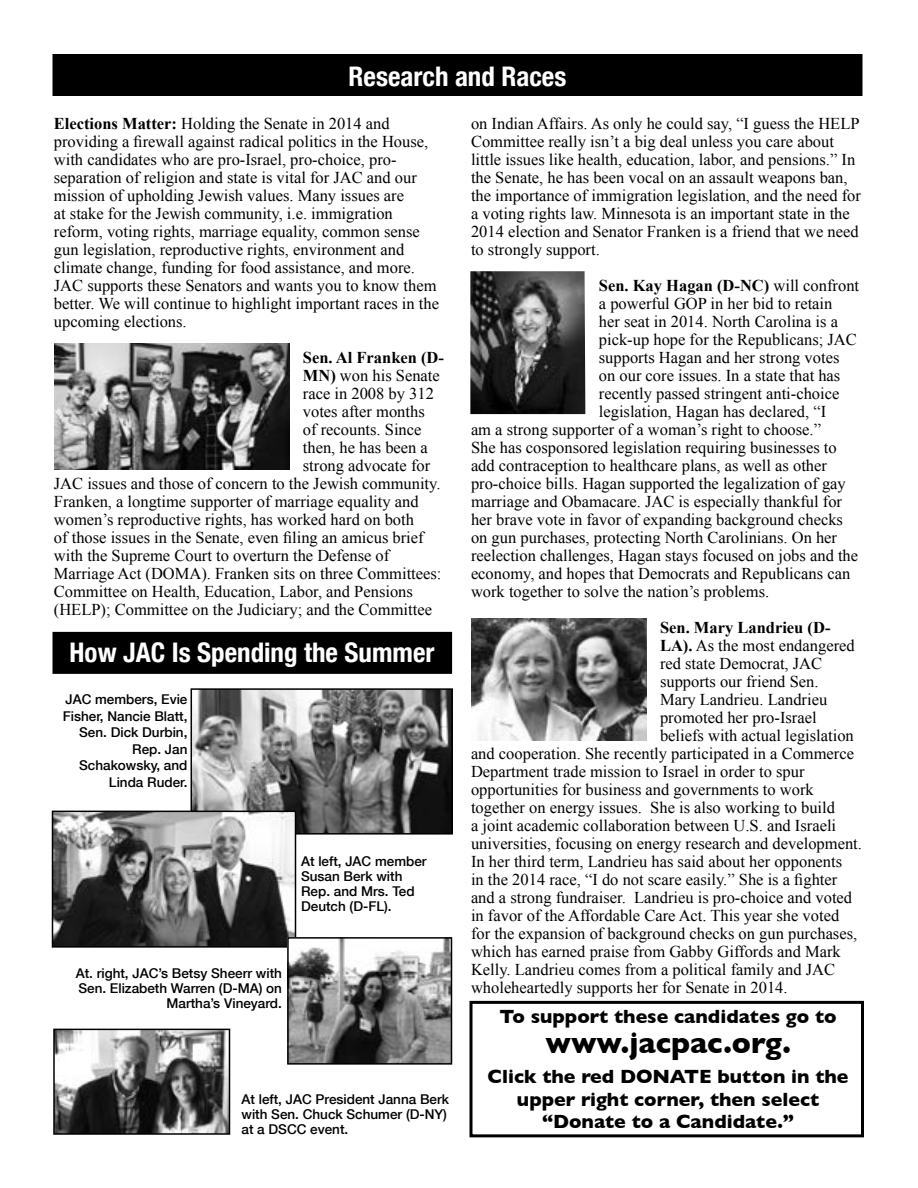
<style>
.page{position:relative;width:918px;height:1188px;background:#fff}
.page>*{position:absolute;margin:0;border:0;box-sizing:border-box;transform-origin:0 0}
.t1{font:700 30px "Gill Sans";color:#000}
.t2{font:700 condensed 27px "Helvetica Neue";color:#fff}
.t3{font:700 19.5px/22.5px "Gill Sans";color:#000;text-align:center}
.t4{font:16.5px/18px "Times New Roman";color:#000}
.t5{font:700 16.5px "Times New Roman";color:#000}
.t6{font:500 13.5px/15px "Helvetica Neue";color:#000}
.s1{font-weight:700}
.s2{font-weight:400}
</style>
<div class="page">
<div style="left:52px;top:632px;width:400px;height:42px;background:#000"></div>
<div style="left:52px;top:54px;width:810px;height:42px;background:#000"></div>
<img style="left:54px;top:344px;width:235px;height:126px">
<img style="left:471px;top:618px;width:175px;height:122px">
<img style="left:470px;top:271px;width:115px;height:143px">
<div style="left:470px;top:1001px;width:394px;height:136px;border:3px solid #000"></div>
<img style="left:194px;top:691px;width:256px;height:141px">
<div style="left:191px;top:688px;width:262px;height:147px;border:2px solid #000"></div>
<img style="left:55px;top:814px;width:238px;height:131px">
<div style="left:52px;top:811px;width:244px;height:137px;border:2px solid #000"></div>
<img style="left:290px;top:940px;width:159px;height:122px">
<div style="left:287px;top:937px;width:165px;height:128px;border:2px solid #000"></div>
<img style="left:56px;top:1032px;width:171px;height:100px">
<div style="left:53px;top:1029px;width:177px;height:106px;border:2px solid #000"></div>
<h2 class="t2" style="left:349px;top:54px;width:219px">Research and Races</h2>
<p class="t4" style="left:54px;top:114px;width:387px"><span class="s1">Elections Matter:</span> Holding the Senate in 2014 and providing a firewall against radical politics in the House, with candidates who are pro-Israel, pro-choice, pro&shy;separation of religion and state is vital for JAC and our mission of upholding Jewish values. Many issues are<br>at stake for the Jewish community, i.e. immigration reform, voting rights, marriage equality, common sense gun legislation, reproductive rights, environment and climate change, funding for food assistance, and more.<br>JAC supports these Senators and wants you to know them better. We will continue to highlight important races in the upcoming elections.</p>
<p class="t5" style="left:303px;top:346px;width:143px">Sen. Al Franken (D-</p>
<p class="t4" style="left:303px;top:366px;width:139px"><span class="s1">MN)</span> won his Senate</p>
<p class="t4" style="left:303px;top:384px;width:133px">race in 2008 by 312</p>
<p class="t4" style="left:303px;top:402px;width:123px">votes after months</p>
<p class="t4" style="left:303px;top:420px;width:120px">of recounts. Since</p>
<p class="t4" style="left:303px;top:438px;width:127px">then, he has been a</p>
<p class="t4" style="left:303px;top:456px;width:129px">strong advocate for</p>
<p class="t4" style="left:54px;top:474px;width:388px">JAC issues and those of concern to the Jewish community.</p>
<p class="t4" style="left:54px;top:492px;width:366px">Franken, a longtime supporter of marriage equality and</p>
<p class="t4" style="left:54px;top:510px;width:362px">women’s reproductive rights, has worked hard on both</p>
<p class="t4" style="left:54px;top:528px;width:371px">of those issues in the Senate, even filing an amicus brief</p>
<p class="t4" style="left:54px;top:546px;width:337px">with the Supreme Court to overturn the Defense of</p>
<p class="t4" style="left:54px;top:564px;width:389px">Marriage Act (DOMA). Franken sits on three Committees:</p>
<p class="t4" style="left:54px;top:582px;width:361px">Committee on Health, Education, Labor, and Pensions</p>
<p class="t4" style="left:54px;top:600px;width:380px">(HELP); Committee on the Judiciary; and the Committee</p>
<p class="t4" style="left:471px;top:114px;width:391px">on Indian Affairs. As only he could say, “I guess the HELP Committee really isn’t a big deal unless you care about little issues like health, education, labor, and pensions.” In the Senate, he has been vocal on an assault weapons ban, the importance of immigration legislation, and the need for a voting rights law. Minnesota is an important state in the 2014 election and Senator Franken is a friend that we need to strongly support.</p>
<p class="t5" style="left:599px;top:274px;width:262px">Sen. Kay Hagan (D-NC) <span class="s2">will confront</span></p>
<p class="t4" style="left:599px;top:294px;width:235px">a powerful GOP in her bid to retain</p>
<p class="t4" style="left:599px;top:312px;width:241px">her seat in 2014. North Carolina is a</p>
<p class="t4" style="left:599px;top:330px;width:260px">pick-up hope for the Republicans; JAC</p>
<p class="t4" style="left:599px;top:348px;width:242px">supports Hagan and her strong votes</p>
<p class="t4" style="left:599px;top:366px;width:243px">on our core issues. In a state that has</p>
<p class="t4" style="left:599px;top:384px;width:242px">recently passed stringent anti-choice</p>
<p class="t4" style="left:599px;top:402px;width:229px">legislation, Hagan has declared, “I</p>
<p class="t4" style="left:471px;top:420px;width:352px">am a strong supporter of a woman’s right to choose.”</p>
<p class="t4" style="left:471px;top:438px;width:367px">She has cosponsored legislation requiring businesses to</p>
<p class="t4" style="left:471px;top:456px;width:358px">add contraception to healthcare plans, as well as other</p>
<p class="t4" style="left:471px;top:474px;width:376px">pro-choice bills. Hagan supported the legalization of gay</p>
<p class="t4" style="left:471px;top:492px;width:373px">marriage and Obamacare. JAC is especially thankful for</p>
<p class="t4" style="left:471px;top:510px;width:374px">her brave vote in favor of expanding background checks</p>
<p class="t4" style="left:471px;top:528px;width:368px">on gun purchases, protecting North Carolinians. On her</p>
<p class="t4" style="left:471px;top:546px;width:389px">reelection challenges, Hagan stays focused on jobs and the</p>
<p class="t4" style="left:471px;top:564px;width:381px">economy, and hopes that Democrats and Republicans can</p>
<p class="t4" style="left:471px;top:582px;width:300px">work together to solve the nation’s problems.</p>
<p class="t5" style="left:660px;top:616px;width:172px">Sen. Mary Landrieu (D-</p>
<p class="t4" style="left:660px;top:636px;width:196px"><span class="s1">LA).</span> As the most endangered</p>
<p class="t4" style="left:660px;top:654px;width:164px">red state Democrat, JAC</p>
<p class="t4" style="left:660px;top:672px;width:160px">supports our friend Sen.</p>
<p class="t4" style="left:660px;top:690px;width:169px">Mary Landrieu. Landrieu</p>
<p class="t4" style="left:660px;top:708px;width:158px">promoted her pro-Israel</p>
<p class="t4" style="left:660px;top:726px;width:195px">beliefs with actual legislation</p>
<p class="t4" style="left:471px;top:744px;width:385px">and cooperation. She recently participated in a Commerce</p>
<p class="t4" style="left:471px;top:762px;width:335px">Department trade mission to Israel in order to spur</p>
<p class="t4" style="left:471px;top:780px;width:344px">opportunities for business and governments to work</p>
<p class="t4" style="left:471px;top:798px;width:366px">together on energy issues. She is also working to build</p>
<p class="t4" style="left:471px;top:816px;width:367px">a joint academic collaboration between U.S. and Israeli</p>
<p class="t4" style="left:471px;top:834px;width:393px">universities, focusing on energy research and development.</p>
<p class="t4" style="left:471px;top:852px;width:373px">In her third term, Landrieu has said about her opponents</p>
<p class="t4" style="left:471px;top:870px;width:368px">in the 2014 race, “I do not scare easily.” She is a fighter</p>
<p class="t4" style="left:471px;top:888px;width:383px">and a strong fundraiser. Landrieu is pro-choice and voted</p>
<p class="t4" style="left:471px;top:906px;width:370px">in favor of the Affordable Care Act. This year she voted</p>
<p class="t4" style="left:471px;top:924px;width:388px">for the expansion of background checks on gun purchases,</p>
<p class="t4" style="left:471px;top:942px;width:371px">which has earned praise from Gabby Giffords and Mark</p>
<p class="t4" style="left:471px;top:960px;width:366px">Kelly. Landrieu comes from a political family and JAC</p>
<p class="t4" style="left:471px;top:978px;width:318px">wholeheartedly supports her for Senate in 2014.</p>
<p class="t3" style="left:499px;top:1005px;width:339px">To support these candidates go to</p>
<h1 class="t1" style="left:545px;top:1026px;width:247px">www.jacpac.org.</h1>
<p class="t3" style="left:488px;top:1065px;width:362px">Click the red DONATE button in the upper right corner, then select “Donate to a Candidate.”</p>
<h2 class="t2" style="left:70px;top:630px;width:367px">How JAC Is Spending the Summer</h2>
<p class="t6" style="left:63px;top:691px;width:126px;line-height:16.5px;text-align:right">JAC members, Evie<br>Fisher, Nancie Blatt,<br>Sen. Dick Durbin,<br>Rep. Jan<br>Schakowsky, and<br>Linda Ruder.</p>
<p class="t6" style="left:301px;top:853px;width:127px">At left, JAC member<br>Susan Berk with<br>Rep. and Mrs. Ted<br>Deutch (D-FL).</p>
<p class="t6" style="left:76px;top:965px;width:208px;text-align:right">At. right, JAC’s Betsy Sheerr with<br>Sen. Elizabeth Warren (D-MA) on<br>Martha’s Vineyard.</p>
<p class="t6" style="left:242px;top:1091px;width:209px">At left, JAC President Janna Berk with Sen. Chuck Schumer (D-NY) at a DSCC event.</p>
</div>
